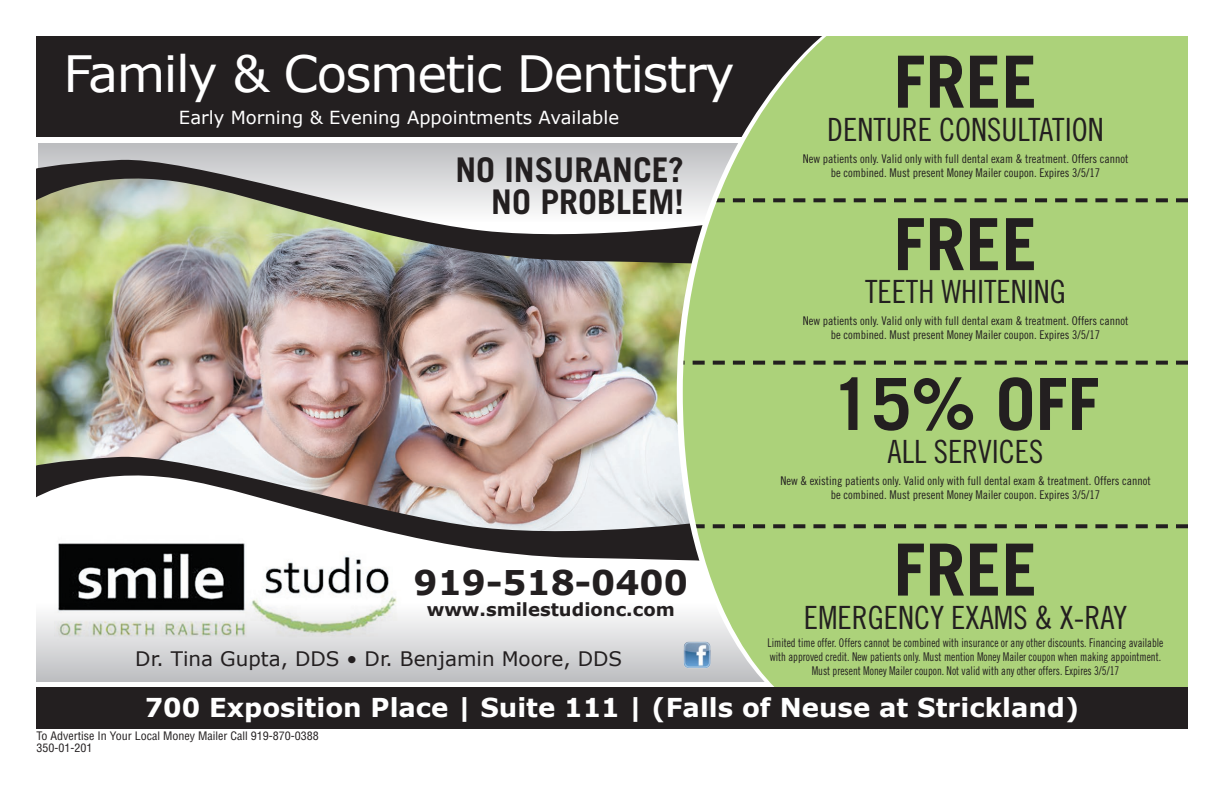
<style>
.page{position:relative;width:1224px;height:792px;background:#fff}
.page>*{position:absolute;margin:0;border:0;box-sizing:border-box;transform-origin:0 0}
.t1{font:700 72px "Trade Gothic";color:#231f20}
.t2{font:50px "Verdana";letter-spacing:-.03em;color:#fff}
.t3{font:700 34px/32px "Trade Gothic";color:#231f20;text-align:right}
.t4{font:700 34px "Verdana";color:#231f20}
.t5{font:32px "Trade Gothic Cond Eighteen";color:#231f20}
.t6{font:700 26px "Verdana";color:#fff}
.t7{font:20px "Verdana";color:#231f20}
.t8{font:18px "Verdana";color:#fff}
.t9{font:700 18px "Verdana";color:#231f20}
.t10{font:12px/14.4px "Trade Gothic Cond Eighteen";color:#231f20;text-align:center}
.t11{font:12px/14.4px "Trade Gothic Cond Eighteen";color:#231f20;text-align:center;scale:.9 1}
.t12{font:condensed 11.4px/12px "Helvetica LT Std";color:#231f20;scale:1.05 1}
</style>
<div class="page">
<img style="left:36px;top:265px;width:641px;height:188px">
<div style="left:38px;top:144px;width:1138px;height:78px;background:#bcbdc0"></div>
<svg style="left:36px;top:157px;width:641px;height:108px;background:#a8ac9e"></svg>
<svg style="left:36px;top:453px;width:641px;height:107px"></svg>
<div style="left:36px;top:36px;width:1152px;height:101px;background:#231f20"></div>
<div style="left:36px;top:603px;width:1152px;height:79px;background:linear-gradient(to bottom,#fefefe,#bcbdc0)"></div>
<img style="left:55px;top:528px;width:350px;height:118px">
<svg style="left:683px;top:36px;width:505px;height:651px;background:#a9cc7b"></svg>
<svg style="left:683px;top:198px;width:505px;height:4px;background:#697652"></svg>
<svg style="left:683px;top:361px;width:505px;height:4px;background:#617048"></svg>
<svg style="left:683px;top:524px;width:505px;height:4px;background:#5f6d48"></svg>
<div style="left:36px;top:687px;width:1152px;height:42px;background:#231f20"></div>
<h2 class="t2" style="left:63px;top:40px;width:673px">Family &amp; Cosmetic Dentistry</h2>
<h3 class="t8" style="left:179px;top:105px;width:442px">Early Morning &amp; Evening Appointments Available</h3>
<h3 class="t3" style="left:455px;top:153px;width:230px">NO INSURANCE?<br>NO PROBLEM!</h3>
<h1 class="t1" style="left:894px;top:38px;width:145px">FREE</h1>
<h3 class="t5" style="left:827px;top:110px;width:278px">DENTURE CONSULTATION</h3>
<p class="t10" style="left:803px;top:151px;width:327px">New patients only. Valid only with full dental exam &amp; treatment. Offers cannot be combined. Must present Money Mailer coupon. Expires 3/5/17</p>
<h1 class="t1" style="left:894px;top:200px;width:145px">FREE</h1>
<h3 class="t5" style="left:865px;top:273px;width:202px">TEETH WHITENING</h3>
<p class="t10" style="left:803px;top:313px;width:327px">New patients only. Valid only with full dental exam &amp; treatment. Offers cannot be combined. Must present Money Mailer coupon. Expires 3/5/17</p>
<h1 class="t1" style="left:831px;top:360px;width:270px">15% OFF</h1>
<h3 class="t5" style="left:888px;top:433px;width:157px">ALL SERVICES</h3>
<p class="t10" style="left:780px;top:473px;width:372px">New &amp; existing patients only. Valid only with full dental exam &amp; treatment. Offers cannot be combined. Must present Money Mailer coupon. Expires 3/5/17</p>
<h1 class="t1" style="left:894px;top:526px;width:145px">FREE</h1>
<h3 class="t5" style="left:804px;top:598px;width:325px">EMERGENCY EXAMS &amp; X-RAY</h3>
<p class="t11" style="left:768px;top:635px;width:441px">Limited time offer. Offers cannot be combined with insurance or any other discounts. Financing available with approved credit. New patients only. Must mention Money Mailer coupon when making appointment.<br>Must present Money Mailer coupon. Not valid with any other offers. Expires 3/5/17</p>
<h3 class="t4" style="left:414px;top:558px;width:276px">919-518-0400</h3>
<h3 class="t9" style="left:427px;top:597px;width:250px">www.smilestudionc.com</h3>
<h3 class="t7" style="left:135px;top:645px;width:488px">Dr. Tina Gupta, DDS • Dr. Benjamin Moore, DDS</h3>
<h3 class="t6" style="left:145px;top:690px;width:936px">700 Exposition Place | Suite 111 | (Falls of Neuse at Strickland)</h3>
<p class="t12" style="left:36px;top:730px;width:270px">To Advertise In Your Local Money Mailer Call 919-870-0388<br>350-01-201</p>
</div>
